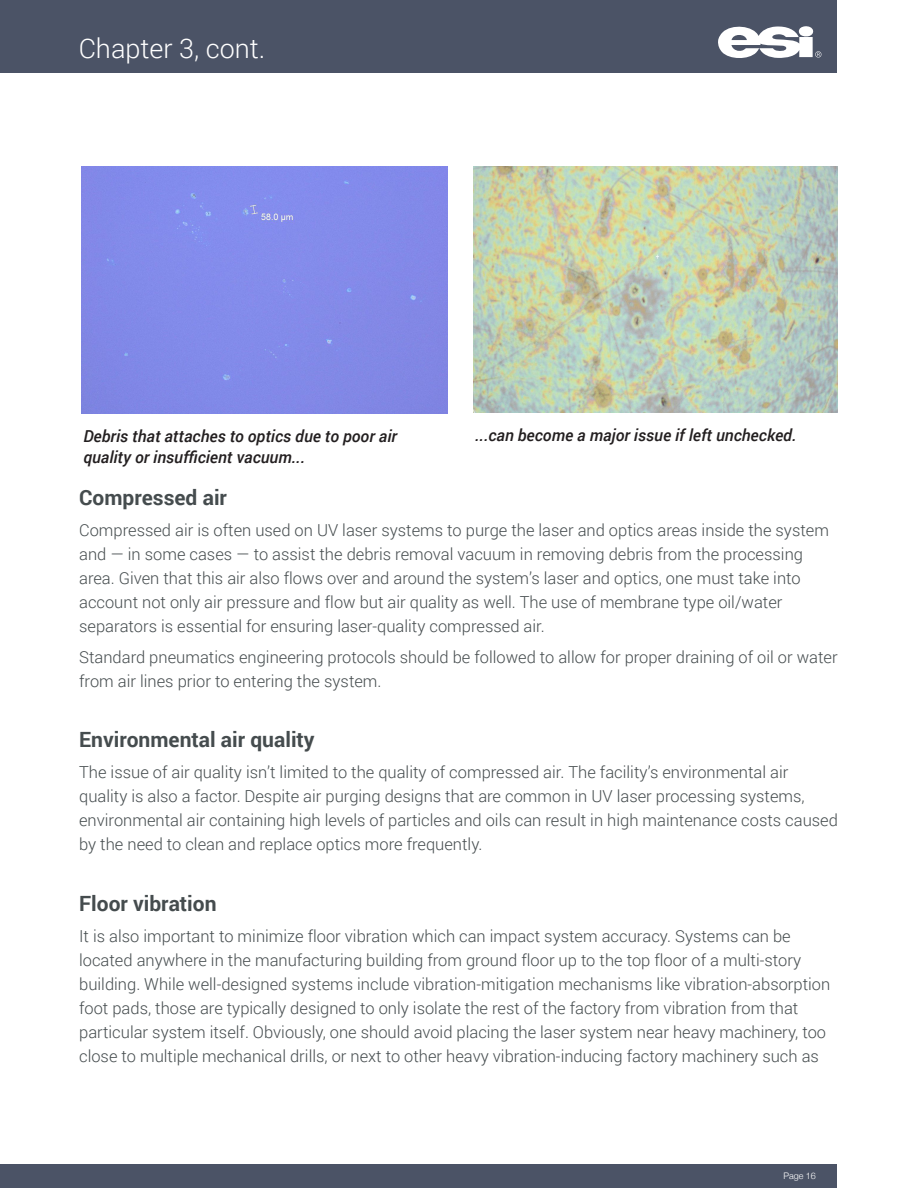
<style>
.page{position:relative;width:918px;height:1188px;background:#fff}
.page>*{position:absolute;margin:0;border:0;box-sizing:border-box;transform-origin:0 0}
.t1{font:300 27px "Roboto";color:#fff}
.t2{font:700 21px "Roboto";color:#454c4e}
.t3{font:300 16.5px/24px "Roboto";color:#454c4e}
.t4{font:italic 500 16.5px "Roboto";color:#231f20}
.t5{font:300 9px "Helvetica Neue";color:#fff}
</style>
<div class="page">
<div style="left:0;top:0;width:837px;height:72px;background:#4b5366"></div>
<div style="left:0;top:1164px;width:837px;height:24px;background:#4b5366"></div>
<svg style="left:718px;top:26px;width:103px;height:32px"></svg>
<img style="left:473px;top:167px;width:364px;height:245px">
<div style="left:81px;top:167px;width:366px;height:246px;background:#828ae9"></div>
<h1 class="t1" style="left:79px;top:30px;width:188px">Chapter 3, cont.</h1>
<p class="t4" style="left:83px;top:425px;width:315px">Debris that attaches to optics due to poor air</p>
<p class="t4" style="left:475px;top:424px;width:323px">...can become a major issue if left unchecked.</p>
<p class="t4" style="left:83px;top:446px;width:223px">quality or insufficient vacuum...</p>
<p class="t2" style="left:79px;top:483px;width:149px">Compressed air</p>
<p class="t3" style="left:79px;top:517px;width:751px">Compressed air is often used on UV laser systems to purge the laser and optics areas inside the system and — in some cases — to assist the debris removal vacuum in removing debris from the processing area. Given that this air also flows over and around the system’s laser and optics, one must take into account not only air pressure and flow but air quality as well. The use of membrane type oil/water separators is essential for ensuring laser-quality compressed air.</p>
<p class="t3" style="left:79px;top:644px;width:760px">Standard pneumatics engineering protocols should be followed to allow for proper draining of oil or water from air lines prior to entering the system.</p>
<p class="t2" style="left:79px;top:725px;width:237px">Environmental air quality</p>
<p class="t3" style="left:79px;top:760px;width:760px">The issue of air quality isn’t limited to the quality of compressed air. The facility’s environmental air quality is also a factor. Despite air purging designs that are common in UV laser processing systems, environmental air containing high levels of particles and oils can result in high maintenance costs caused by the need to clean and replace optics more frequently.</p>
<p class="t2" style="left:79px;top:889px;width:139px">Floor vibration</p>
<p class="t3" style="left:79px;top:923px;width:753px">It is also important to minimize floor vibration which can impact system accuracy. Systems can be located anywhere in the manufacturing building from ground floor up to the top floor of a multi-story building. While well-designed systems include vibration-mitigation mechanisms like vibration-absorption foot pads, those are typically designed to only isolate the rest of the factory from vibration from that particular system itself. Obviously, one should avoid placing the laser system near heavy machinery, too close to multiple mechanical drills, or next to other heavy vibration-inducing factory machinery such as</p>
<p class="t5" style="left:783px;top:1168px;width:34px">Page 16</p>
</div>
